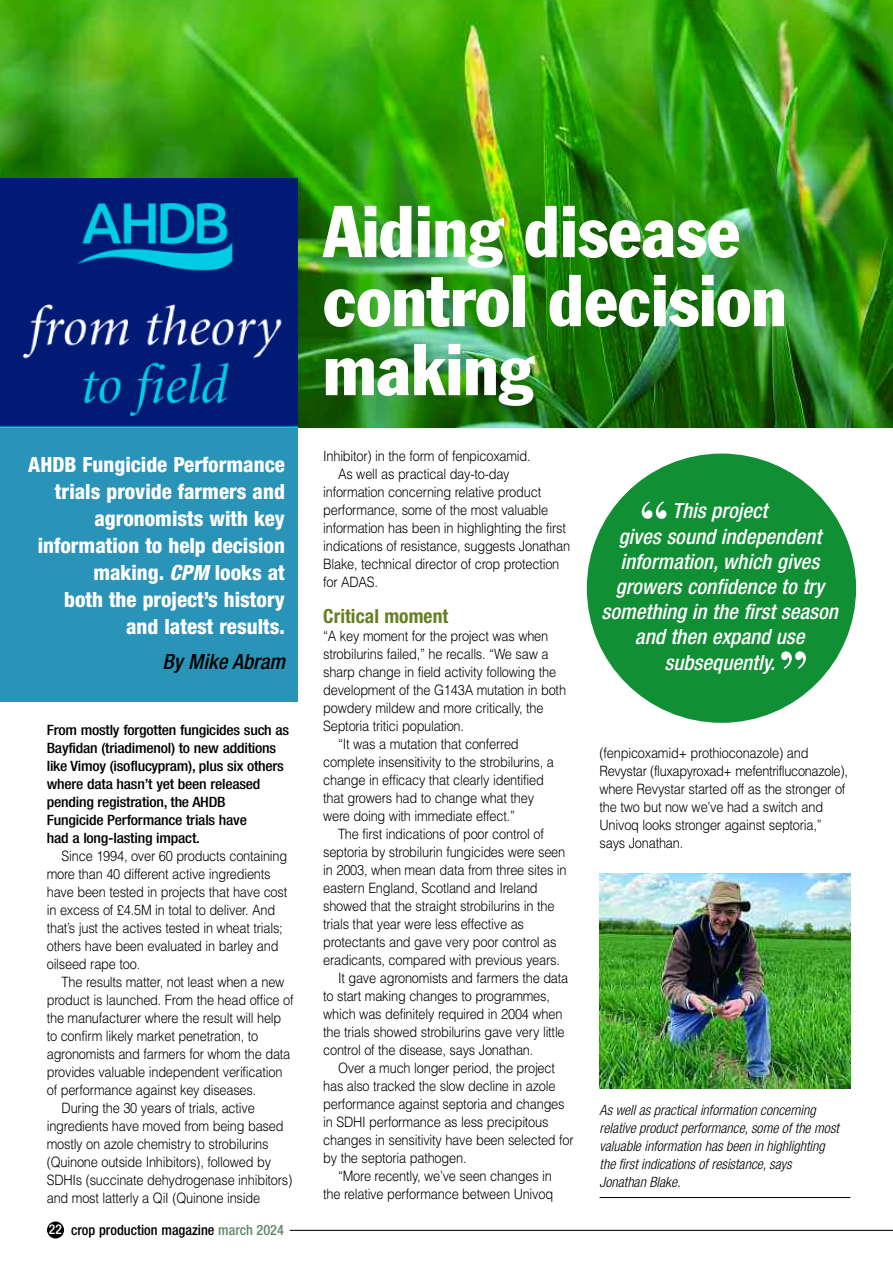
<style>
.page{position:relative;width:893px;height:1263px;background:#fff}
.page>*{position:absolute;margin:0;border:0;box-sizing:border-box;transform-origin:0 0}
.t1{font:condensed 72px/69px "Franklin Gothic";color:#fff}
.t2{font:700 54px "Bodoni BT";color:#fff}
.t3{font:800 condensed 21px/27px "Helvetica Neue";color:#fff;text-align:right}
.t4{font:italic 500 condensed 21px/25.2px "Helvetica Neue";color:#fff;text-align:center}
.t5{font:italic 500 condensed 21px "Helvetica Neue";color:#000}
.t6{font:700 condensed 19.5px "Helvetica Neue";letter-spacing:.005em;color:#648022}
.t7{font:300 14.25px/18px "Helvetica";letter-spacing:-.015em;color:#000;scale:.9 1}
.t8{font:500 condensed 14.25px/18px "Helvetica Neue";letter-spacing:-.015em;color:#000;scale:1.1 1}
.t9{font:italic 300 condensed 14.25px/18px "Helvetica Neue";color:#000}
.t10{font:500 condensed 14.25px "Helvetica Neue";letter-spacing:-.015em;color:#000}
.s1{font-style:italic}
.s2{font-size:13.5px;color:#fff}
.s3{color:#60896c}
</style>
<div class="page">
<img style="left:0;top:0;width:893px;height:428px">
<div style="left:587px;top:454px;width:269px;height:269px;background:#118f34;border-radius:50%"></div>
<img style="left:600px;top:873px;width:250px;height:215px">
<hr style="left:600px;top:1197px;width:250px;height:1px;background:#000">
<img style="left:0;top:178px;width:298px;height:250px">
<div style="left:0;top:428px;width:298px;height:273px;background:#2994b8"></div>
<div style="left:47px;top:1221px;width:17px;height:17px;background:#000;border-radius:50%"></div>
<hr style="left:290px;top:1230px;width:603px;height:1px;background:#000">
<h3 class="t3" style="left:28px;top:452px;width:258px">AHDB Fungicide Performance trials provide farmers and agronomists with key information to help decision making. <span class="s1">CPM</span> looks at<br>both the project’s history and latest results.</h3>
<h3 class="t5" style="left:162px;top:654px;width:124px">By Mike Abram</h3>
<p class="t8" style="left:47px;top:722px;width:222px">From mostly forgotten fungicides such as Bayfidan (triadimenol) to new additions like Vimoy (isoflucypram), plus six others where data hasn’t yet been released pending registration, the AHDB<br>Fungicide Performance trials have<br>had a long-lasting impact.</p>
<p class="t7" style="left:47px;top:847px;width:269px;text-indent:15px">Since 1994, over 60 products containing more than 40 different active ingredients have been tested in projects that have cost in excess of £4.5M in total to deliver. And that’s just the actives tested in wheat trials; others have been evaluated in barley and oilseed rape too.</p>
<p class="t7" style="left:62px;top:973px;width:249px">The results matter, not least when a new</p>
<p class="t7" style="left:47px;top:991px;width:276px">product is launched. From the head office of</p>
<p class="t7" style="left:47px;top:1009px;width:262px">the manufacturer where the result will help</p>
<p class="t7" style="left:47px;top:1027px;width:237px">to confirm likely market penetration, to</p>
<p class="t7" style="left:47px;top:1045px;width:272px">agronomists and farmers for whom the data</p>
<p class="t7" style="left:47px;top:1063px;width:263px">provides valuable independent verification</p>
<p class="t7" style="left:47px;top:1081px;width:234px">of performance against key diseases.</p>
<p class="t7" style="left:62px;top:1099px;width:216px">During the 30 years of trials, active</p>
<p class="t7" style="left:47px;top:1117px;width:265px">ingredients have moved from being based</p>
<p class="t7" style="left:47px;top:1135px;width:248px">mostly on azole chemistry to strobilurins</p>
<p class="t7" style="left:47px;top:1153px;width:251px">(Quinone outside Inhibitors), followed by</p>
<p class="t7" style="left:47px;top:1171px;width:274px">SDHIs (succinate dehydrogenase inhibitors)</p>
<p class="t7" style="left:47px;top:1189px;width:239px">and most latterly a QiI (Quinone inside</p>
<p class="t10" style="left:49px;top:1225px;width:237px"><span class="s2">22</span> crop production magazine <span class="s3">march 2024</span></p>
<h1 class="t1" style="left:323px;top:202px;width:465px">Aiding disease control decision making</h1>
<p class="t7" style="left:323px;top:447px;width:232px">Inhibitor) in the form of fenpicoxamid.</p>
<p class="t7" style="left:338px;top:465px;width:192px">As well as practical day-to-day</p>
<p class="t7" style="left:323px;top:483px;width:244px">information concerning relative product</p>
<p class="t7" style="left:323px;top:501px;width:252px">performance, some of the most valuable</p>
<p class="t7" style="left:323px;top:519px;width:271px">information has been in highlighting the first</p>
<p class="t7" style="left:323px;top:537px;width:276px">indications of resistance, suggests Jonathan</p>
<p class="t7" style="left:323px;top:555px;width:264px">Blake, technical director of crop protection</p>
<p class="t7" style="left:323px;top:573px;width:63px">for ADAS.</p>
<h3 class="t6" style="left:323px;top:609px;width:127px">Critical moment</h3>
<p class="t7" style="left:323px;top:627px;width:252px">“A key moment for the project was when</p>
<p class="t7" style="left:323px;top:645px;width:252px">strobilurins failed,” he recalls. “We saw a</p>
<p class="t7" style="left:323px;top:663px;width:260px">sharp change in field activity following the</p>
<p class="t7" style="left:323px;top:681px;width:271px">development of the G143A mutation in both</p>
<p class="t7" style="left:323px;top:699px;width:246px">powdery mildew and more critically, the</p>
<p class="t7" style="left:323px;top:717px;width:158px">Septoria tritici population.</p>
<p class="t7" style="left:338px;top:735px;width:202px">“It was a mutation that conferred</p>
<p class="t7" style="left:323px;top:753px;width:258px">complete insensitivity to the strobilurins, a</p>
<p class="t7" style="left:323px;top:771px;width:247px">change in efficacy that clearly identified</p>
<p class="t7" style="left:323px;top:789px;width:236px">that growers had to change what they</p>
<p class="t7" style="left:323px;top:807px;width:215px">were doing with immediate effect.”</p>
<p class="t7" style="left:338px;top:825px;width:230px">The first indications of poor control of</p>
<p class="t7" style="left:323px;top:843px;width:271px">septoria by strobilurin fungicides were seen</p>
<p class="t7" style="left:323px;top:861px;width:272px">in 2003, when mean data from three sites in</p>
<p class="t7" style="left:323px;top:879px;width:240px">eastern England, Scotland and Ireland</p>
<p class="t7" style="left:323px;top:897px;width:259px">showed that the straight strobilurins in the</p>
<p class="t7" style="left:323px;top:915px;width:225px">trials that year were less effective as</p>
<p class="t7" style="left:323px;top:933px;width:261px">protectants and gave very poor control as</p>
<p class="t7" style="left:323px;top:951px;width:265px">eradicants, compared with previous years.</p>
<p class="t7" style="left:338px;top:969px;width:257px">It gave agronomists and farmers the data</p>
<p class="t7" style="left:323px;top:987px;width:253px">to start making changes to programmes,</p>
<p class="t7" style="left:323px;top:1005px;width:267px">which was definitely required in 2004 when</p>
<p class="t7" style="left:323px;top:1023px;width:270px">the trials showed strobilurins gave very little</p>
<p class="t7" style="left:323px;top:1041px;width:235px">control of the disease, says Jonathan.</p>
<p class="t7" style="left:338px;top:1059px;width:243px">Over a much longer period, the project</p>
<p class="t7" style="left:323px;top:1077px;width:260px">has also tracked the slow decline in azole</p>
<p class="t7" style="left:323px;top:1095px;width:270px">performance against septoria and changes</p>
<p class="t7" style="left:323px;top:1113px;width:252px">in SDHI performance as less precipitous</p>
<p class="t7" style="left:323px;top:1131px;width:280px">changes in sensitivity have been selected for</p>
<p class="t7" style="left:323px;top:1149px;width:161px">by the septoria pathogen.</p>
<p class="t7" style="left:338px;top:1167px;width:239px">“More recently, we’ve seen changes in</p>
<p class="t7" style="left:323px;top:1185px;width:257px">the relative performance between Univoq</p>
<h2 class="t2" style="left:638px;top:502px;width:32px">“</h2>
<h3 class="t4" style="left:602px;top:500px;width:238px">This project<br>gives sound independent information, which gives growers confidence to try something in the first season and then expand use subsequently.</h3>
<h2 class="t2" style="left:778px;top:652px;width:32px">”</h2>
<p class="t7" style="left:600px;top:744px;width:277px">(fenpicoxamid+ prothioconazole) and Revystar (fluxapyroxad+ mefentrifluconazole), where Revystar started off as the stronger of the two but now we’ve had a switch and Univoq looks stronger against septoria,” says Jonathan.</p>
<p class="t9" style="left:600px;top:1102px;width:241px">As well as practical information concerning relative product performance, some of the most valuable information has been in highlighting the first indications of resistance, says Jonathan Blake.</p>
</div>
